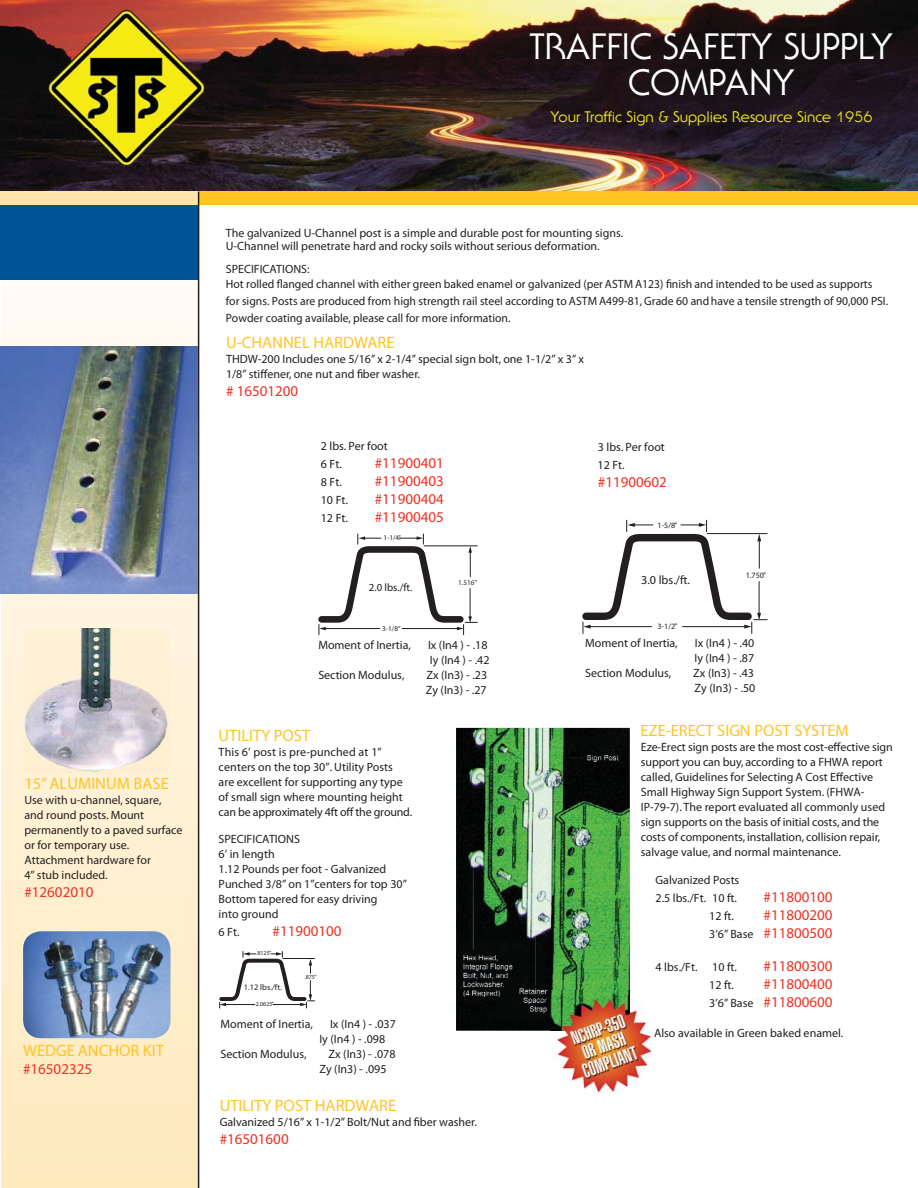
<style>
.page{position:relative;width:918px;height:1188px;background:#fff}
.page>*{position:absolute;margin:0;border:0;box-sizing:border-box;transform-origin:0 0}
.t1{font:36px/36px "Serif Gothic";color:#fff;text-align:center}
.t2{font:500 condensed 16.5px "Helvetica Neue";color:#ffc424}
.t3{font:500 condensed 16.5px "Helvetica Neue";color:#ffc425}
.t4{font:700 condensed 15px/18px "Helvetica Neue";color:#ee3224;text-align:right}
.t5{font:700 condensed 15px "Helvetica Neue";color:#ee3124}
.t6{font:15px "Serif Gothic";color:#f2ea1b}
.t7{font:700 condensed 12.15px "Helvetica Neue";color:#231e20}
.t8{font:condensed 12px/15px "Helvetica Neue";color:#231f20}
.t9{font:700 condensed 12px "Helvetica Neue";color:#231f20}
.t10{font:700 condensed 10.8px "Helvetica Neue";color:#231e20}
.t11{font:700 condensed 8.4px "Helvetica Neue";color:#231e20}
.t12{font:condensed 8.1px "Helvetica Neue";color:#231e20}
.t13{font:condensed 7.2px "Helvetica Neue";color:#231e20}
.t14{font:condensed 6px "Helvetica Neue";color:#231e20}
.s1{font-weight:400;font-size:12px;color:#231f20}
</style>
<div class="page">
<img style="left:0;top:0;width:918px;height:192px">
<img style="left:45px;top:7px;width:162px;height:162px">
<svg style="left:2px;top:279px;width:196px;height:909px;background:#feefd2"></svg>
<div style="left:0;top:205px;width:199px;height:74px;background:#005596"></div>
<div style="left:199px;top:192px;width:719px;height:13px;background:#ffc424"></div>
<div style="left:0;top:192px;width:198px;height:13px;background:#ffe5aa"></div>
<hr style="left:198px;top:192px;width:1px;height:996px;background:#231f20">
<img style="left:24px;top:628px;width:145px;height:145px">
<svg style="left:318px;top:534px;width:160px;height:101px"></svg>
<svg style="left:582px;top:520px;width:186px;height:114px"></svg>
<svg style="left:219px;top:951px;width:96px;height:57px"></svg>
<img style="left:456px;top:728px;width:174px;height:303px">
<img style="left:23px;top:931px;width:148px;height:107px;border-radius:18px">
<img style="left:0;top:346px;width:198px;height:248px">
<img style="left:556px;top:1010px;width:98px;height:83px">
<img style="left:550px;top:991px;width:80px;height:40px">
<h1 class="t1" style="left:530px;top:33px;width:365px">TRAFFIC SAFETY SUPPLY<br>COMPANY</h1>
<p class="t6" style="left:551px;top:111px;width:323px">Your Traffic Sign &amp; Supplies Resource Since 1956</p>
<h2 class="t2" style="left:24px;top:777px;width:146px">15” ALUMINUM BASE</h2>
<p class="t8" style="left:24px;top:793px;width:160px">Use with u-channel, square, and round posts. Mount permanently to a paved surface or for temporary use.<br>Attachment hardware for<br>4” stub included.</p>
<p class="t4" style="left:24px;top:884px;width:71px">#12602010</p>
<h2 class="t2" style="left:23px;top:1045px;width:142px">WEDGE ANCHOR KIT</h2>
<p class="t4" style="left:23px;top:1061px;width:71px">#16502325</p>
<p class="t8" style="left:226px;top:227px;width:399px;line-height:13.5px">The galvanized U-Channel post is a simple and durable post for mounting signs.<br>U-Channel will penetrate hard and rocky soils without serious deformation.</p>
<p class="t8" style="left:226px;top:263px;width:648px">SPECIFICATIONS:<br>Hot rolled flanged channel with either green baked enamel or galvanized (per ASTM A123) finish and intended to be used as supports</p>
<p class="t8" style="left:226px;top:293px;width:664px;line-height:17.1px">for signs. Posts are produced from high strength rail steel according to ASTM A499-81, Grade 60 and have a tensile strength of 90,000 PSI.<br>Powder coating available, please call for more information.</p>
<h2 class="t3" style="left:226px;top:336px;width:170px">U-CHANNEL HARDWARE</h2>
<p class="t8" style="left:226px;top:352px;width:359px">THDW-200 Includes one 5/16” x 2-1/4” special sign bolt, one 1-1/2” x 3” x<br>1/8” stiffener, one nut and fiber washer.</p>
<p class="t5" style="left:226px;top:385px;width:74px"># 16501200</p>
<p class="t8" style="left:321px;top:439px;width:69px">2 lbs. Per foot</p>
<p class="t8" style="left:598px;top:440px;width:69px">3 lbs. Per foot</p>
<p class="t8" style="left:321px;top:457px;width:22px">6 Ft.</p>
<p class="t5" style="left:375px;top:457px;width:71px">#11900401</p>
<p class="t8" style="left:598px;top:458px;width:29px">12 Ft.</p>
<p class="t8" style="left:321px;top:475px;width:22px">8 Ft.</p>
<p class="t5" style="left:375px;top:475px;width:71px">#11900403</p>
<p class="t5" style="left:598px;top:476px;width:71px">#11900602</p>
<p class="t8" style="left:321px;top:493px;width:29px">10 Ft.</p>
<p class="t5" style="left:375px;top:493px;width:71px">#11900404</p>
<p class="t8" style="left:321px;top:511px;width:29px">12 Ft.</p>
<p class="t5" style="left:375px;top:511px;width:71px">#11900405</p>
<p class="t12" style="left:658px;top:522px;width:21px">1-5/8”</p>
<p class="t13" style="left:383px;top:535px;width:19px">1-1/4î</p>
<p class="t10" style="left:369px;top:583px;width:45px">2.0 lbs./ft.</p>
<p class="t13" style="left:382px;top:626px;width:20px">3-1/8”</p>
<p class="t13" style="left:458px;top:580px;width:20px">1.516”</p>
<p class="t8" style="left:318px;top:639px;width:94px">Moment of Inertia,</p>
<p class="t8" style="left:428px;top:639px;width:63px">Ix (In4 ) - .18<br>Iy (In4 ) - .42</p>
<p class="t8" style="left:318px;top:669px;width:88px">Section Modulus,</p>
<p class="t8" style="left:426px;top:669px;width:63px">Zx (In3) - .23<br>Zy (In3) - .27</p>
<h2 class="t2" style="left:219px;top:729px;width:93px">UTILITY POST</h2>
<p class="t8" style="left:219px;top:745px;width:195px">This 6’ post is pre-punched at 1” centers on the top 30”. Utility Posts<br>are excellent for supporting any type of small sign where mounting height can be approximately 4ft off the ground.</p>
<p class="t8" style="left:219px;top:832px;width:190px">SPECIFICATIONS<br>6’ in length<br>1.12 Pounds per foot - Galvanized<br>Punched 3/8” on 1”centers for top 30”<br>Bottom tapered for easy driving<br>into ground</p>
<p class="t8" style="left:219px;top:925px;width:22px">6 Ft.</p>
<p class="t4" style="left:273px;top:922px;width:71px">#11900100</p>
<p class="t14" style="left:256px;top:951px;width:17px">.8125”</p>
<p class="t11" style="left:244px;top:984px;width:40px">1.12 lbs./ft.</p>
<p class="t14" style="left:256px;top:1002px;width:19px">2.0625”</p>
<p class="t14" style="left:304px;top:975px;width:14px">.875”</p>
<p class="t8" style="left:220px;top:1017px;width:94px">Moment of Inertia,</p>
<p class="t8" style="left:319px;top:1017px;width:78px;text-indent:11px">Ix (In4 ) - .037<br>Iy (In4 ) - .098</p>
<p class="t8" style="left:220px;top:1047px;width:88px">Section Modulus,</p>
<p class="t8" style="left:319px;top:1047px;width:78px;text-indent:9px">Zx (In3) - .078<br>Zy (In3) - .095</p>
<h2 class="t3" style="left:220px;top:1099px;width:178px">UTILITY POST HARDWARE</h2>
<p class="t8" style="left:220px;top:1115px;width:259px">Galvanized 5/16” x 1-1/2” Bolt/Nut and fiber washer.</p>
<p class="t5" style="left:220px;top:1133px;width:71px">#16501600</p>
<p class="t7" style="left:641px;top:576px;width:50px">3.0 lbs./ft.</p>
<p class="t12" style="left:658px;top:623px;width:21px">3-1/2”</p>
<p class="t12" style="left:746px;top:572px;width:22px">1.750”</p>
<p class="t8" style="left:585px;top:636px;width:94px">Moment of Inertia,</p>
<p class="t8" style="left:695px;top:636px;width:61px">Ix (In4 ) - .40<br>Iy (In4 ) - .87</p>
<p class="t8" style="left:585px;top:666px;width:88px">Section Modulus,</p>
<p class="t8" style="left:693px;top:666px;width:64px">Zx (In3) - .43<br>Zy (In3) - .50</p>
<h2 class="t2" style="left:640px;top:724px;width:210px">EZE-ERECT SIGN POST SYSTEM</h2>
<p class="t8" style="left:641px;top:740px;width:253px">Eze-Erect sign posts are the most cost-effective sign support you can buy, according to a FHWA report called, Guidelines for Selecting A Cost Effective Small Highway Sign Support System. (FHWA-IP-79-7). The report evaluated all commonly used sign supports on the basis of initial costs, and the costs of components, installation, collision repair, salvage value, and normal maintenance.</p>
<p class="t9" style="left:656px;top:876px;width:85px">Galvanized Posts</p>
<p class="t8" style="left:656px;top:892px;width:83px">2.5 lbs./Ft. 10 ft.</p>
<p class="t4" style="left:764px;top:889px;width:71px">#11800100</p>
<p class="t8" style="left:709px;top:910px;width:26px">12 ft.</p>
<p class="t4" style="left:709px;top:907px;width:125px">#11800200<br><span class="s1">3’6” Base</span> #11800500</p>
<p class="t8" style="left:656px;top:961px;width:83px">4 lbs./Ft. 10 ft.</p>
<p class="t4" style="left:764px;top:958px;width:71px">#11800300</p>
<p class="t8" style="left:709px;top:979px;width:26px">12 ft.</p>
<p class="t4" style="left:709px;top:976px;width:125px">#11800400<br><span class="s1">3’6” Base</span> #11800600</p>
<p class="t8" style="left:654px;top:1026px;width:191px">Also available in Green baked enamel.</p>
</div>
